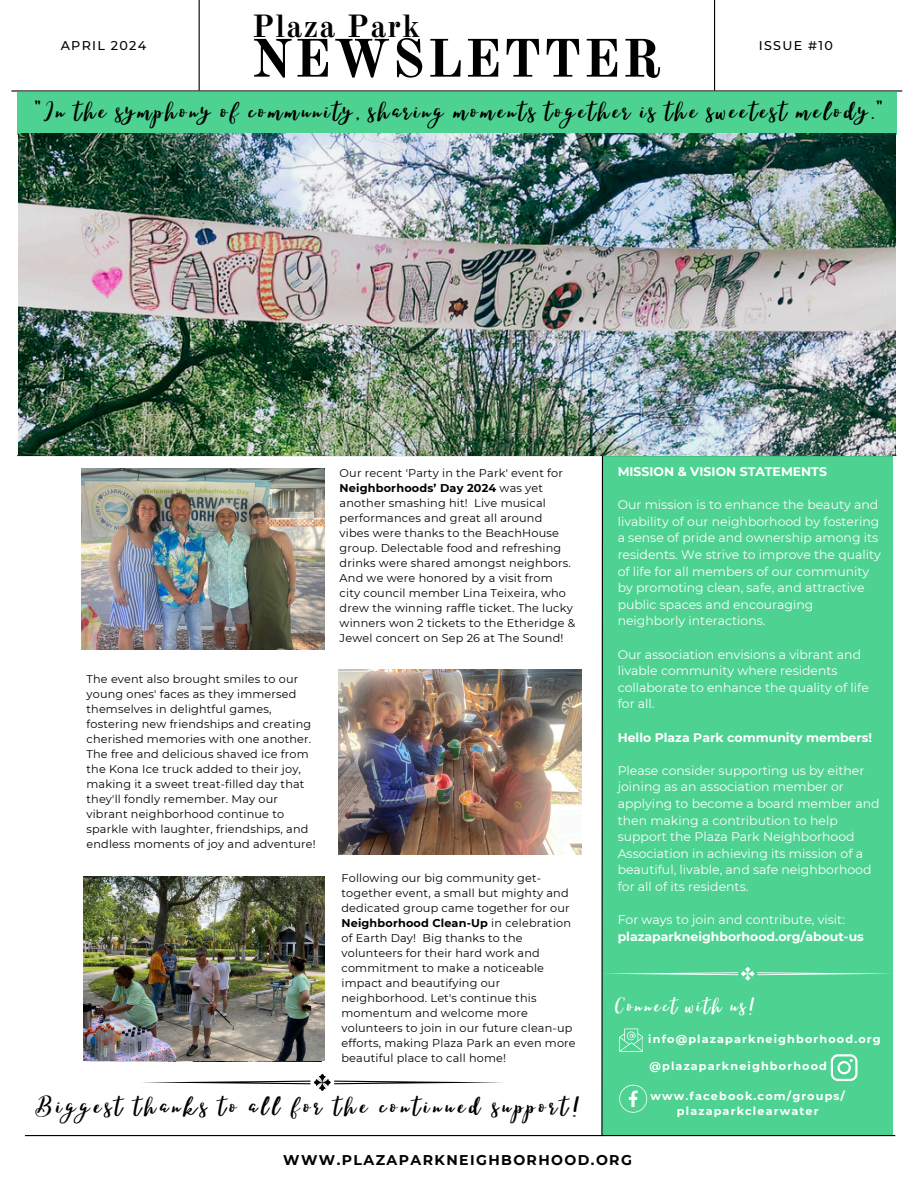
<style>
.page{position:relative;width:918px;height:1188px;background:#fff}
.page>*{position:absolute;margin:0;border:0;box-sizing:border-box;transform-origin:0 0}
.t1{font:700 52.95px "Old Standard";letter-spacing:.04em;color:#000}
.t2{font:700 31.5px "Old Standard";letter-spacing:.04em;color:#000}
.t3{font:30px "Lucky Dip Caitlin";letter-spacing:.1em;color:#000}
.t4{font:30px "Lucky Dip Caitlin";letter-spacing:.13em;color:#000}
.t5{font:25.5px "Lucky Dip Caitlin";letter-spacing:.1em;color:#fff}
.t6{font:700 14.1px "Montserrat";letter-spacing:.1em;color:#000}
.t7{font:500 12.75px "Montserrat";letter-spacing:.1em;color:#000}
.t8{font:12.45px/16.6px "Montserrat";color:#fff}
.t9{font:700 12.45px/16.6px "Montserrat";color:#fff}
.t10{font:11.25px/15px "Montserrat";letter-spacing:.015em;color:#000}
.t11{font:700 11.25px "Montserrat";letter-spacing:.1em;color:#fff}
.s1{font-weight:700}
.s2{font-weight:400}
</style>
<div class="page">
<hr style="left:11px;top:90px;width:891px;height:2px;background:#000">
<hr style="left:199px;top:0;width:1px;height:90px;background:#000">
<hr style="left:714px;top:0;width:1px;height:90px;background:#000">
<hr style="left:25px;top:1135px;width:870px;height:1px;background:#000">
<hr style="left:17px;top:455px;width:879px;height:1px;background:#000">
<div style="left:17px;top:92px;width:879px;height:43px;background:#4dd292"></div>
<svg style="left:142px;top:1074px;width:360px;height:17px"></svg>
<div style="left:601px;top:455px;width:293px;height:682px;background:#4dd292"></div>
<img style="left:18px;top:133px;width:878px;height:322px">
<img style="left:338px;top:669px;width:243px;height:186px">
<img style="left:82px;top:468px;width:243px;height:182px">
<img style="left:84px;top:876px;width:241px;height:185px">
<p class="t2" style="left:252px;top:7px;width:169px">Plaza Park</p>
<p class="t1" style="left:252px;top:26px;width:411px">NEWSLETTER</p>
<p class="t7" style="left:61px;top:38px;width:87px">APRIL 2024</p>
<p class="t7" style="left:759px;top:38px;width:75px">ISSUE #10</p>
<p class="t3" style="left:35px;top:95px;width:849px">"In the symphony of community, sharing moments together is the sweetest melody."</p>
<p class="t10" style="left:340px;top:465px;width:237px">Our recent 'Party in the Park' event for <span class="s1">Neighborhoods’ Day 2024</span> was yet another smashing hit! Live musical performances and great all around<br>vibes were thanks to the BeachHouse group. Delectable food and refreshing drinks were shared amongst neighbors.<br>And we were honored by a visit from city council member Lina Teixeira, who drew the winning raffle ticket. The lucky winners won 2 tickets to the Etheridge &amp; Jewel concert on Sep 26 at The Sound!</p>
<p class="t9" style="left:618px;top:463px;width:211px">MISSION &amp; VISION STATEMENTS</p>
<p class="t8" style="left:618px;top:496px;width:265px">Our mission is to enhance the beauty and livability of our neighborhood by fostering a sense of pride and ownership among its residents. We strive to improve the quality of life for all members of our community by promoting clean, safe, and attractive public spaces and encouraging neighborly interactions.</p>
<p class="t8" style="left:618px;top:646px;width:253px">Our association envisions a vibrant and livable community where residents collaborate to enhance the quality of life for all.</p>
<h4 class="t9" style="left:618px;top:729px;width:256px">Hello Plaza Park community members!</h4>
<p class="t8" style="left:618px;top:762px;width:264px">Please consider supporting us by either joining as an association member or applying to become a board member and then making a contribution to help support the Plaza Park Neighborhood Association in achieving its mission of a beautiful, livable, and safe neighborhood for all of its residents.</p>
<p class="t9" style="left:618px;top:911px;width:248px"><span class="s2">For ways to join and contribute, visit: </span>plazaparkneighborhood.org/about-us</p>
<p class="t10" style="left:87px;top:671px;width:231px">The event also brought smiles to our young ones' faces as they immersed themselves in delightful games, fostering new friendships and creating cherished memories with one another.<br>The free and delicious shaved ice from the Kona Ice truck added to their joy, making it a sweet treat-filled day that they'll fondly remember. May our vibrant neighborhood continue to sparkle with laughter, friendships, and endless moments of joy and adventure!</p>
<p class="t10" style="left:342px;top:870px;width:236px">Following our big community get&shy;together event, a small but mighty and dedicated group came together for our <span class="s1">Neighborhood Clean-Up</span> in celebration of Earth Day! Big thanks to the volunteers for their hard work and commitment to make a noticeable impact and beautifying our neighborhood. Let's continue this momentum and welcome more volunteers to join in our future clean-up efforts, making Plaza Park an even more beautiful place to call home!</p>
<p class="t5" style="left:615px;top:992px;width:142px">Connect with us!</p>
<p class="t11" style="left:648px;top:1032px;width:234px">info@plazaparkneighborhood.org</p>
<p class="t11" style="left:649px;top:1060px;width:179px">@plazaparkneighborhood</p>
<p class="t11" style="left:651px;top:1089px;width:196px">www.facebook.com/groups/</p>
<p class="t11" style="left:677px;top:1104px;width:143px">plazaparkclearwater</p>
<p class="t4" style="left:35px;top:1090px;width:546px">Biggest thanks to all for the continued support!</p>
<p class="t6" style="left:283px;top:1151px;width:350px">WWW.PLAZAPARKNEIGHBORHOOD.ORG</p>
</div>
